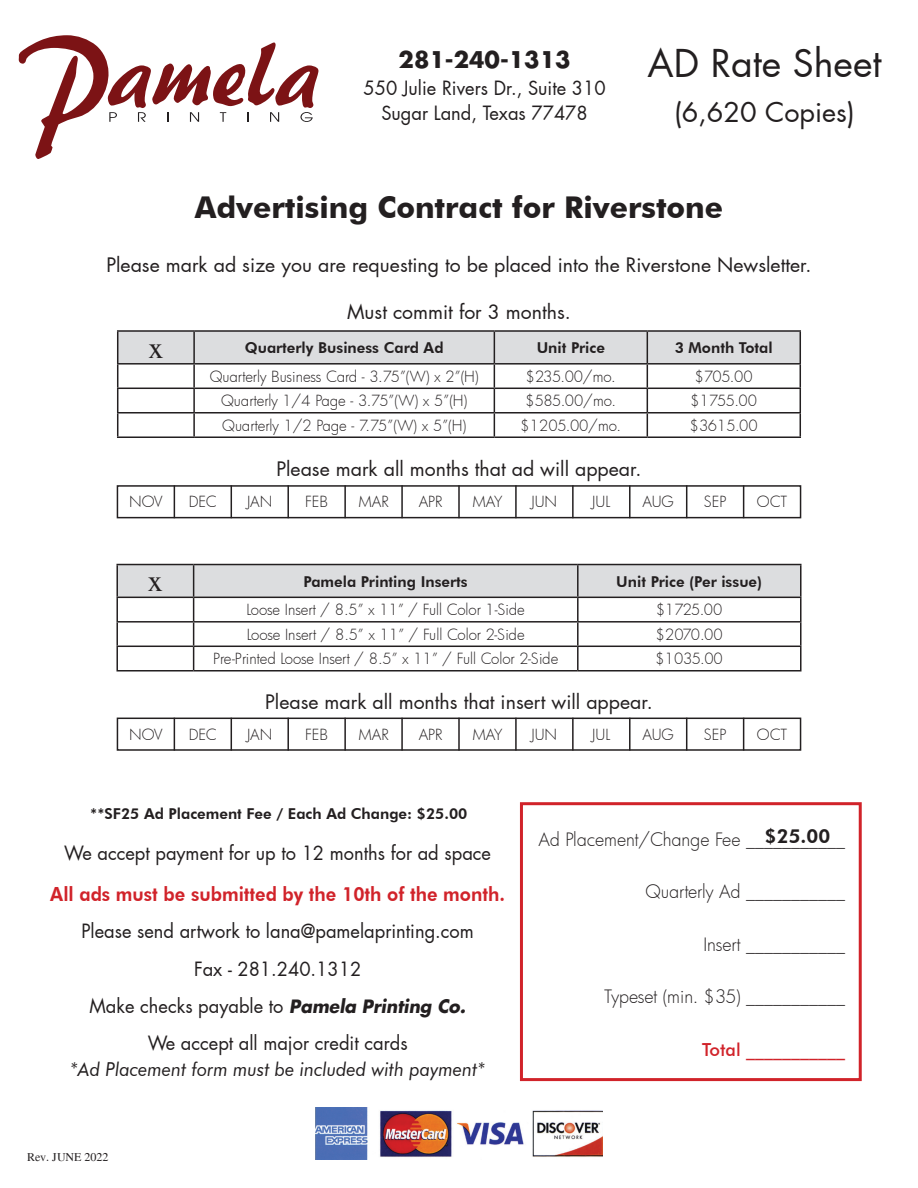
<style>
.page{position:relative;width:918px;height:1188px;background:#fff}
.page>*{position:absolute;margin:0;border:0;box-sizing:border-box;transform-origin:0 0}
.t1{font:37.5px "Futura";color:#231f20}
.t2{font:700 30px "Futura BT";color:#231f20}
.t3{font:30px "Times";color:#231f20}
.t4{font:27px "Futura";color:#231f20}
.t5{font:700 22.5px "Futura";color:#231f20}
.t6{font:19.5px "Futura";color:#231f20}
.t7{font:800 19.5px "Futura BT";color:#d1232a;scale:.94 1}
.t8{font:800 19.35px "Futura BT";color:#231f20}
.t9{font:19.2px/37.2px "Futura";color:#231f20;text-align:center;scale:.95 1}
.t10{font:italic 19.2px "Futura BT";color:#231f20;scale:.95 1}
.t11{font:300 18px "Futura";letter-spacing:-.005em;color:#231f20}
.t12{font:500 18px "Futura BT";color:#d1232a}
.t13{font:300 15px "Futura";color:#231f20}
.t14{font:800 15px "Futura BT";color:#231f20}
.t15{font:12px "Times";color:#231f20}
.s1{font-weight:700;font-style:italic;font-size:18px}
</style>
<div class="page">
<img style="left:316px;top:1108px;width:286px;height:51px">
<svg style="left:19px;top:35px;width:299px;height:124px"></svg>
<div style="left:520px;top:802px;width:342px;height:279px;border:3px solid #d1232a"></div>
<div style="left:117px;top:718px;width:684px;height:33px;border:2px solid #231f20"></div>
<hr style="left:287px;top:718px;width:2px;height:33px;background:#231f20">
<hr style="left:231px;top:718px;width:1px;height:33px;background:#231f20">
<hr style="left:174px;top:718px;width:1px;height:33px;background:#231f20">
<hr style="left:344px;top:718px;width:2px;height:33px;background:#231f20">
<hr style="left:401px;top:718px;width:2px;height:33px;background:#231f20">
<hr style="left:515px;top:718px;width:2px;height:33px;background:#231f20">
<hr style="left:572px;top:718px;width:2px;height:33px;background:#231f20">
<hr style="left:686px;top:718px;width:1px;height:33px;background:#231f20">
<hr style="left:743px;top:718px;width:1px;height:33px;background:#231f20">
<hr style="left:458px;top:718px;width:2px;height:33px;background:#231f20">
<hr style="left:629px;top:718px;width:2px;height:33px;background:#231f20">
<div style="left:117px;top:485px;width:684px;height:33px;border:2px solid #231f20"></div>
<hr style="left:287px;top:485px;width:2px;height:33px;background:#231f20">
<hr style="left:231px;top:485px;width:1px;height:33px;background:#231f20">
<hr style="left:174px;top:485px;width:1px;height:33px;background:#231f20">
<hr style="left:344px;top:485px;width:2px;height:33px;background:#231f20">
<hr style="left:401px;top:485px;width:2px;height:33px;background:#231f20">
<hr style="left:515px;top:485px;width:2px;height:33px;background:#231f20">
<hr style="left:572px;top:485px;width:2px;height:33px;background:#231f20">
<hr style="left:686px;top:485px;width:1px;height:33px;background:#231f20">
<hr style="left:743px;top:485px;width:1px;height:33px;background:#231f20">
<hr style="left:458px;top:485px;width:2px;height:33px;background:#231f20">
<hr style="left:629px;top:485px;width:2px;height:33px;background:#231f20">
<hr style="left:116px;top:564px;width:78px;height:1px;background:#231f20">
<hr style="left:116px;top:565px;width:2px;height:32px;background:#231f20">
<hr style="left:194px;top:564px;width:384px;height:1px;background:#231f20">
<hr style="left:578px;top:564px;width:224px;height:1px;background:#231f20">
<hr style="left:800px;top:565px;width:2px;height:32px;background:#231f20">
<hr style="left:116px;top:597px;width:78px;height:1px;background:#231f20">
<hr style="left:116px;top:598px;width:2px;height:23px;background:#231f20">
<hr style="left:578px;top:597px;width:224px;height:1px;background:#231f20">
<hr style="left:800px;top:598px;width:2px;height:23px;background:#231f20">
<hr style="left:116px;top:621px;width:78px;height:2px;background:#231f20">
<hr style="left:116px;top:623px;width:2px;height:23px;background:#231f20">
<hr style="left:578px;top:621px;width:224px;height:2px;background:#231f20">
<hr style="left:800px;top:623px;width:2px;height:23px;background:#231f20">
<hr style="left:116px;top:646px;width:78px;height:1px;background:#231f20">
<hr style="left:116px;top:647px;width:2px;height:23px;background:#231f20">
<svg style="left:117px;top:565px;width:684px;height:105px"></svg>
<hr style="left:578px;top:646px;width:224px;height:1px;background:#231f20">
<hr style="left:577px;top:647px;width:2px;height:23px;background:#231f20">
<hr style="left:800px;top:647px;width:2px;height:23px;background:#231f20">
<hr style="left:116px;top:670px;width:78px;height:2px;background:#231f20">
<hr style="left:194px;top:670px;width:384px;height:2px;background:#231f20">
<hr style="left:578px;top:670px;width:224px;height:2px;background:#231f20">
<hr style="left:117px;top:330px;width:77px;height:2px;background:#231f20">
<hr style="left:194px;top:330px;width:300px;height:2px;background:#231f20">
<hr style="left:494px;top:330px;width:153px;height:2px;background:#231f20">
<hr style="left:647px;top:330px;width:154px;height:2px;background:#231f20">
<svg style="left:117px;top:331px;width:684px;height:105px"></svg>
<hr style="left:117px;top:436px;width:77px;height:2px;background:#231f20">
<hr style="left:194px;top:436px;width:300px;height:2px;background:#231f20">
<hr style="left:494px;top:436px;width:153px;height:2px;background:#231f20">
<hr style="left:647px;top:436px;width:154px;height:2px;background:#231f20">
<h3 class="t5" style="left:399px;top:45px;width:173px">281-240-1313</h3>
<p class="t9" style="left:363px;top:75px;width:256px;line-height:25.7px">550 Julie Rivers Dr., Suite 310<br>Sugar Land, Texas 77478</p>
<h1 class="t1" style="left:647px;top:39px;width:236px">AD Rate Sheet</h1>
<h3 class="t4" style="left:674px;top:95px;width:182px">(6,620 Copies)</h3>
<h2 class="t2" style="left:195px;top:189px;width:530px">Advertising Contract for Riverstone</h2>
<h3 class="t6" style="left:106px;top:252px;width:707px">Please mark ad size you are requesting to be placed into the Riverstone Newsletter.</h3>
<h3 class="t6" style="left:347px;top:299px;width:225px">Must commit for 3 months.</h3>
<h2 class="t3" style="left:148px;top:331px;width:16px">x</h2>
<p class="t14" style="left:245px;top:339px;width:200px">Quarterly Business Card Ad</p>
<p class="t14" style="left:537px;top:339px;width:70px">Unit Price</p>
<p class="t14" style="left:675px;top:339px;width:99px">3 Month Total</p>
<p class="t13" style="left:210px;top:366px;width:270px">Quarterly Business Card - 3.75”(W) x 2”(H)</p>
<p class="t13" style="left:526px;top:366px;width:92px">$235.00/mo.</p>
<p class="t13" style="left:695px;top:366px;width:59px">$705.00</p>
<p class="t13" style="left:221px;top:391px;width:248px">Quarterly 1/4 Page - 3.75”(W) x 5”(H)</p>
<p class="t13" style="left:526px;top:391px;width:92px">$585.00/mo.</p>
<p class="t13" style="left:691px;top:391px;width:68px">$1755.00</p>
<p class="t13" style="left:222px;top:415px;width:246px">Quarterly 1/2 Page - 7.75”(W) x 5”(H)</p>
<p class="t13" style="left:520px;top:415px;width:102px">$1205.00/mo.</p>
<p class="t13" style="left:690px;top:415px;width:69px">$3615.00</p>
<h3 class="t6" style="left:276px;top:457px;width:367px">Please mark all months that ad will appear.</h3>
<p class="t13" style="left:129px;top:492px;width:35px">NOV</p>
<p class="t13" style="left:189px;top:492px;width:29px">DEC</p>
<p class="t13" style="left:247px;top:492px;width:27px">JAN</p>
<p class="t13" style="left:305px;top:492px;width:24px">FEB</p>
<p class="t13" style="left:358px;top:492px;width:32px">MAR</p>
<p class="t13" style="left:419px;top:492px;width:25px">APR</p>
<p class="t13" style="left:472px;top:492px;width:32px">MAY</p>
<p class="t13" style="left:531px;top:492px;width:27px">JUN</p>
<p class="t13" style="left:592px;top:492px;width:20px">JUL</p>
<p class="t13" style="left:643px;top:492px;width:33px">AUG</p>
<p class="t13" style="left:704px;top:492px;width:24px">SEP</p>
<p class="t13" style="left:757px;top:492px;width:32px">OCT</p>
<h2 class="t3" style="left:148px;top:564px;width:16px">x</h2>
<p class="t14" style="left:304px;top:572px;width:166px">Pamela Printing Inserts</p>
<p class="t14" style="left:616px;top:572px;width:147px">Unit Price (Per issue)</p>
<p class="t13" style="left:247px;top:600px;width:280px">Loose Insert / 8.5” x 11” / Full Color 1-Side</p>
<p class="t13" style="left:656px;top:600px;width:68px">$1725.00</p>
<p class="t13" style="left:247px;top:624px;width:279px">Loose Insert / 8.5” x 11” / Full Color 2-Side</p>
<p class="t13" style="left:656px;top:624px;width:68px">$2070.00</p>
<p class="t13" style="left:213px;top:649px;width:347px">Pre-Printed Loose Insert / 8.5” x 11” / Full Color 2-Side</p>
<p class="t13" style="left:656px;top:649px;width:69px">$1035.00</p>
<h3 class="t6" style="left:265px;top:689px;width:389px">Please mark all months that insert will appear.</h3>
<p class="t13" style="left:129px;top:724px;width:35px">NOV</p>
<p class="t13" style="left:189px;top:724px;width:29px">DEC</p>
<p class="t13" style="left:247px;top:724px;width:27px">JAN</p>
<p class="t13" style="left:305px;top:724px;width:24px">FEB</p>
<p class="t13" style="left:358px;top:724px;width:32px">MAR</p>
<p class="t13" style="left:419px;top:724px;width:25px">APR</p>
<p class="t13" style="left:472px;top:724px;width:32px">MAY</p>
<p class="t13" style="left:531px;top:724px;width:27px">JUN</p>
<p class="t13" style="left:592px;top:724px;width:20px">JUL</p>
<p class="t13" style="left:643px;top:724px;width:33px">AUG</p>
<p class="t13" style="left:704px;top:724px;width:24px">SEP</p>
<p class="t13" style="left:757px;top:724px;width:32px">OCT</p>
<p class="t14" style="left:90px;top:804px;width:379px">**SF25 Ad Placement Fee / Each Ad Change: $25.00</p>
<p class="t9" style="left:64px;top:834px;width:451px">We accept payment for up to 12 months for ad space</p>
<h3 class="t7" style="left:50px;top:882px;width:485px">All ads must be submitted by the 10th of the month.</h3>
<p class="t9" style="left:81px;top:913px;width:415px">Please send artwork to lana@pamelaprinting.com Fax - 281.240.1312<br>Make checks payable to <span class="s1">Pamela Printing Co.<br></span>We accept all major credit cards</p>
<p class="t10" style="left:70px;top:1057px;width:438px">*Ad Placement form must be included with payment*</p>
<p class="t15" style="left:27px;top:1150px;width:83px">Rev. JUNE 2022</p>
<p class="t8" style="left:765px;top:824px;width:67px">$25.00</p>
<p class="t11" style="left:645px;top:880px;width:201px">Quarterly Ad ___________</p>
<p class="t11" style="left:703px;top:932px;width:143px">Insert ___________</p>
<p class="t11" style="left:604px;top:985px;width:242px">Typeset (min. $35) ___________</p>
<p class="t12" style="left:702px;top:1039px;width:145px">Total ___________</p>
<p class="t11" style="left:538px;top:827px;width:308px">Ad Placement/Change Fee ___________</p>
</div>
